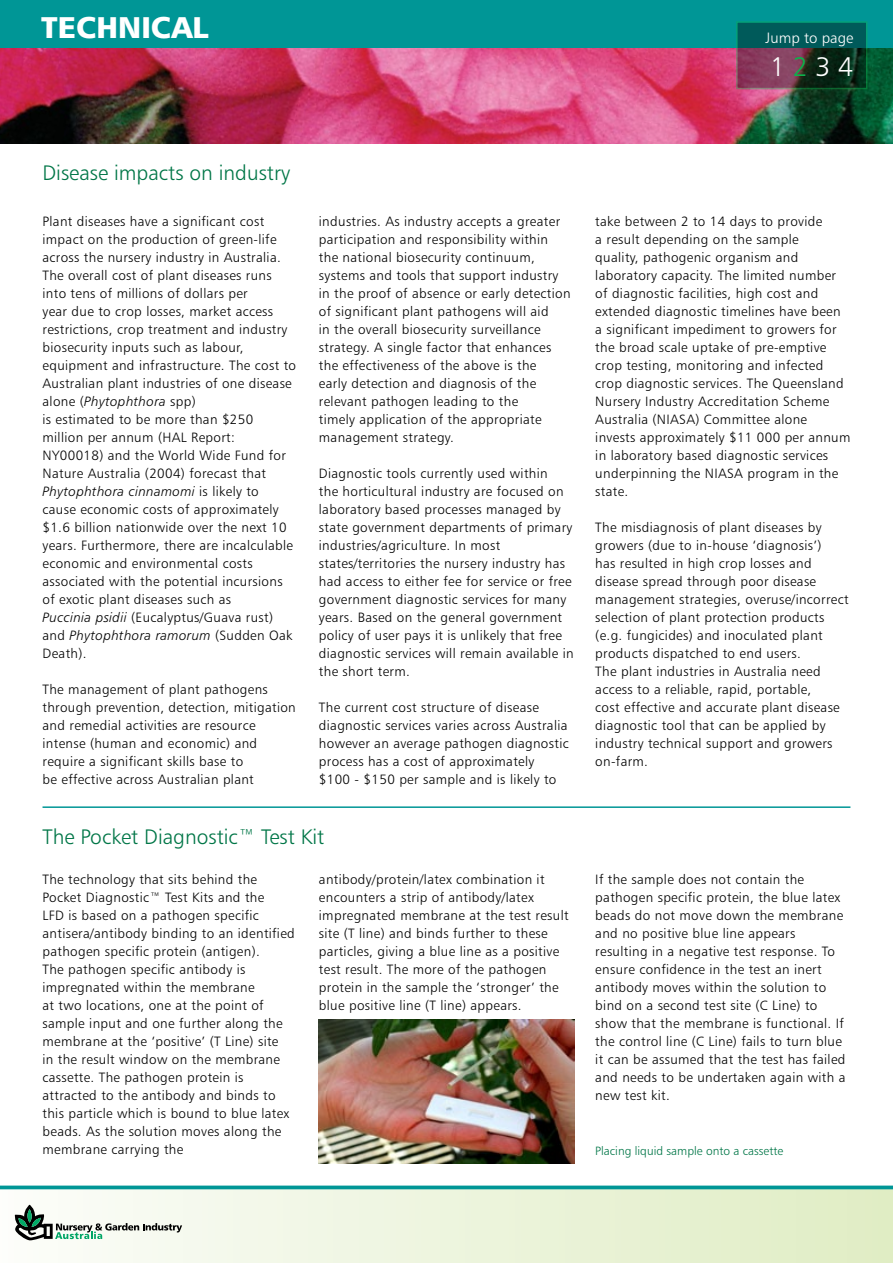
<style>
.page{position:relative;width:893px;height:1263px;background:#fff}
.page>*{position:absolute;margin:0;border:0;box-sizing:border-box;transform-origin:0 0}
.t1{font:30px "Humanist 777 BT Black B";color:#fff}
.t2{font:27px "Humanist 777 BT Light B";color:#fff}
.t3{font:21px "Humanist 777 BT Light B";color:#007647}
.t4{font:15px "Humanist 777 BT Light B";color:#fff}
.t5{font:13.5px/18px "Humanist 777 BT Light B";letter-spacing:.025em;color:#000}
.t6{font:12px "Humanist 777 BT Light B";color:#007647}
.s1{color:#0db14b}
.s2{font-family:"Humanist 777 BT Light Italic B"}
</style>
<div class="page">
<img style="left:0;top:47px;width:893px;height:97px">
<div style="left:0;top:1189px;width:893px;height:74px;background:linear-gradient(to right,#fcfdfa,#dfedc3)"></div>
<svg style="left:0;top:1185px;width:893px;height:4px;fill:#009696"></svg>
<div style="left:0;top:0;width:893px;height:47px;background:#009696"></div>
<img style="left:319px;top:1019px;width:255px;height:145px">
<hr style="left:43px;top:806px;width:807px;height:2px;background:#009696">
<svg style="left:739px;top:24px;width:125px;height:62px"></svg>
<div style="left:736px;top:21px;width:131px;height:68px;border:2px solid #0db14b"></div>
<svg style="left:14px;top:1205px;width:168px;height:35px"></svg>
<p class="t1" style="left:41px;top:9px;width:169px">TECHNICAL</p>
<p class="t4" style="left:766px;top:29px;width:89px">Jump to page</p>
<p class="t2" style="left:770px;top:50px;width:85px">1 <span class="s1">2</span> 3 4</p>
<p class="t3" style="left:43px;top:160px;width:249px">Disease impacts on industry</p>
<p class="t5" style="left:43px;top:212px;width:255px">Plant diseases have a significant cost impact on the production of green-life across the nursery industry in Australia.<br>The overall cost of plant diseases runs into tens of millions of dollars per<br>year due to crop losses, market access restrictions, crop treatment and industry biosecurity inputs such as labour, equipment and infrastructure. The cost to Australian plant industries of one disease alone (<span class="s2">Phytophthora</span> spp)<br>is estimated to be more than $250 million per annum (HAL Report:<br>NY00018) and the World Wide Fund for Nature Australia (2004) forecast that <span class="s2">Phytophthora cinnamomi</span> is likely to<br>cause economic costs of approximately $1.6 billion nationwide over the next 10 years. Furthermore, there are incalculable economic and environmental costs associated with the potential incursions of exotic plant diseases such as<br><span class="s2">Puccinia psidii</span> (Eucalyptus/Guava rust) and <span class="s2">Phytophthora ramorum</span> (Sudden Oak Death).</p>
<p class="t5" style="left:43px;top:680px;width:255px">The management of plant pathogens through prevention, detection, mitigation and remedial activities are resource intense (human and economic) and require a significant skills base to<br>be effective across Australian plant</p>
<p class="t5" style="left:319px;top:212px;width:253px">industries. As industry accepts a greater participation and responsibility within the national biosecurity continuum, systems and tools that support industry in the proof of absence or early detection of significant plant pathogens will aid<br>in the overall biosecurity surveillance strategy. A single factor that enhances the effectiveness of the above is the<br>early detection and diagnosis of the relevant pathogen leading to the<br>timely application of the appropriate management strategy.</p>
<p class="t5" style="left:319px;top:464px;width:256px">Diagnostic tools currently used within<br>the horticultural industry are focused on laboratory based processes managed by state government departments of primary industries/agriculture. In most states/territories the nursery industry has had access to either fee for service or free government diagnostic services for many years. Based on the general government policy of user pays it is unlikely that free diagnostic services will remain available in the short term.</p>
<p class="t5" style="left:319px;top:698px;width:251px">The current cost structure of disease diagnostic services varies across Australia however an average pathogen diagnostic process has a cost of approximately $100 - $150 per sample and is likely to</p>
<p class="t5" style="left:595px;top:212px;width:257px">take between 2 to 14 days to provide<br>a result depending on the sample<br>quality, pathogenic organism and laboratory capacity. The limited number of diagnostic facilities, high cost and extended diagnostic timelines have been a significant impediment to growers for the broad scale uptake of pre-emptive crop testing, monitoring and infected crop diagnostic services. The Queensland Nursery Industry Accreditation Scheme Australia (NIASA) Committee alone invests approximately $11 000 per annum in laboratory based diagnostic services underpinning the NIASA program in the state.</p>
<p class="t5" style="left:595px;top:518px;width:255px">The misdiagnosis of plant diseases by growers (due to in-house ‘diagnosis’)<br>has resulted in high crop losses and disease spread through poor disease management strategies, overuse/incorrect selection of plant protection products (e.g. fungicides) and inoculated plant products dispatched to end users.<br>The plant industries in Australia need access to a reliable, rapid, portable,<br>cost effective and accurate plant disease diagnostic tool that can be applied by industry technical support and growers on-farm.</p>
<p class="t3" style="left:43px;top:824px;width:283px">The Pocket Diagnostic™ Test Kit</p>
<p class="t5" style="left:43px;top:870px;width:254px">The technology that sits behind the Pocket Diagnostic™ Test Kits and the<br>LFD is based on a pathogen specific antisera/antibody binding to an identified pathogen specific protein (antigen).<br>The pathogen specific antibody is impregnated within the membrane<br>at two locations, one at the point of sample input and one further along the membrane at the ‘positive’ (T Line) site<br>in the result window on the membrane cassette. The pathogen protein is attracted to the antibody and binds to this particle which is bound to blue latex beads. As the solution moves along the membrane carrying the</p>
<p class="t5" style="left:595px;top:870px;width:252px">If the sample does not contain the pathogen specific protein, the blue latex beads do not move down the membrane and no positive blue line appears resulting in a negative test response. To ensure confidence in the test an inert antibody moves within the solution to bind on a second test site (C Line) to show that the membrane is functional. If the control line (C Line) fails to turn blue it can be assumed that the test has failed and needs to be undertaken again with a new test kit.</p>
<p class="t5" style="left:319px;top:870px;width:251px">antibody/protein/latex combination it encounters a strip of antibody/latex impregnated membrane at the test result site (T line) and binds further to these particles, giving a blue line as a positive test result. The more of the pathogen protein in the sample the ‘stronger’ the blue positive line (T line) appears.</p>
<p class="t6" style="left:595px;top:1143px;width:189px">Placing liquid sample onto a cassette</p>
</div>
